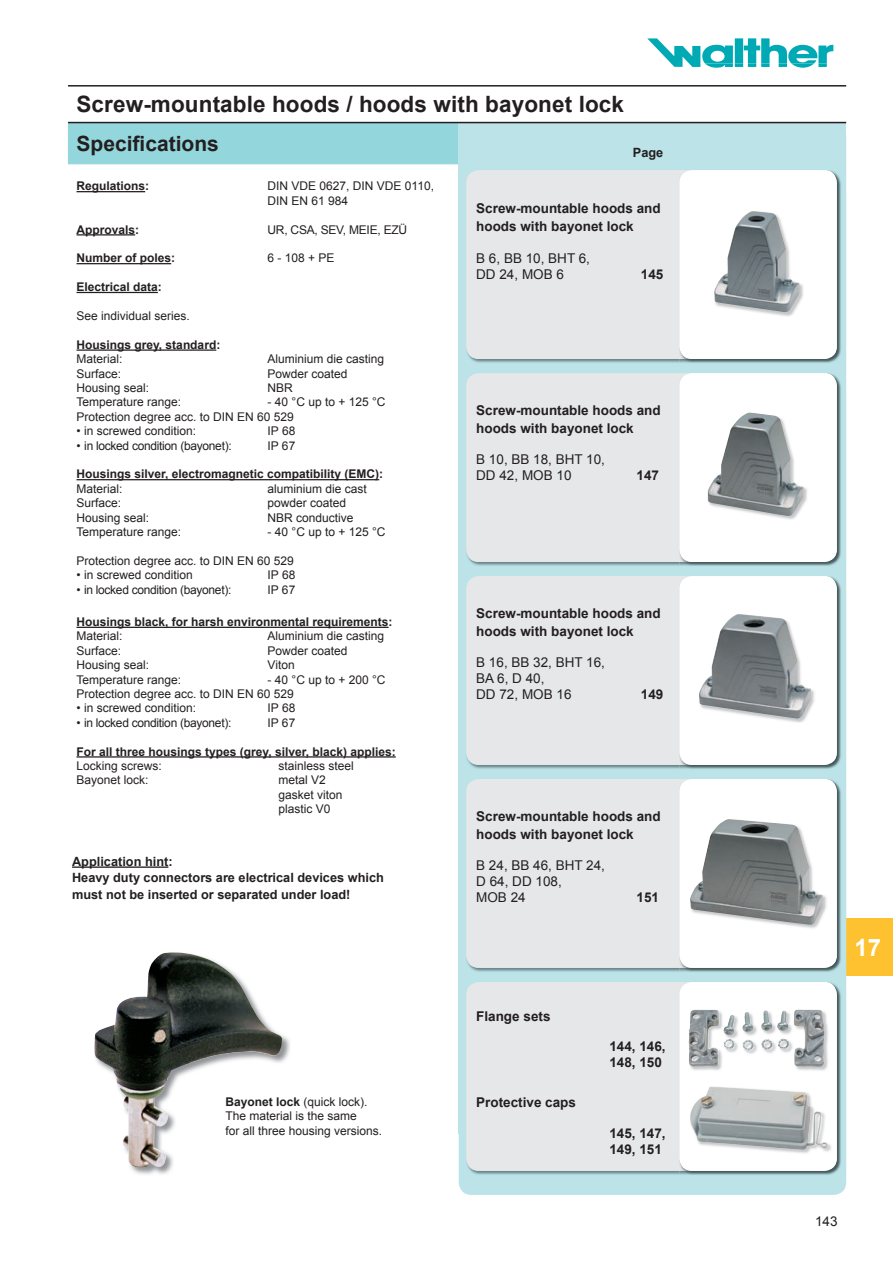
<style>
.page{position:relative;width:893px;height:1263px;background:#fff}
.page>*{position:absolute;margin:0;border:0;box-sizing:border-box;transform-origin:0 0}
.t1{font:700 24px "Arial";color:#fff}
.t2{font:700 22.5px "Arial";letter-spacing:.005em;color:#231f20}
.t3{font:700 21px "Arial";color:#231f20}
.t4{font:700 13.5px/18px "Arial";color:#231f20}
.t5{font:13.5px/16.2px "Arial";color:#231f20}
.t6{font:700 12.75px/16.5px "Arial";color:#231f20}
.t7{font:12px/14.4px "Arial";color:#231f20}
.t8{font:700 12px "Arial";color:#231f20}
.t9{font:12px "Arial";letter-spacing:-.025em;color:#231f20}
.t10{font:12px "Arial";letter-spacing:-.02em;color:#231f20}
.s1{font-weight:700}
</style>
<div class="page">
<div style="left:68px;top:123px;width:400px;height:41px;background:#93d6dc;border:1px solid #93d6dc"></div>
<div style="left:846px;top:918px;width:47px;height:58px;background:#fec231"></div>
<svg style="left:647px;top:38px;width:186px;height:30px"></svg>
<div style="left:459px;top:123px;width:387px;height:1072px;background:#bbe3e8;border-radius:13px"></div>
<hr style="left:68px;top:85px;width:778px;height:2px;background:#231f20">
<hr style="left:68px;top:122px;width:778px;height:1px;background:#231f20">
<div style="left:466px;top:373px;width:371px;height:189px;background:#e6e7e9;border-radius:13px"></div>
<div style="left:466px;top:576px;width:371px;height:189px;background:#e6e7e9;border-radius:13px"></div>
<div style="left:466px;top:779px;width:371px;height:189px;background:#e6e7e9;border-radius:13px"></div>
<div style="left:466px;top:982px;width:371px;height:189px;background:#e6e7e9;border-radius:13px"></div>
<div style="left:466px;top:170px;width:371px;height:189px;background:#e6e7e9;border-radius:13px"></div>
<img style="left:679px;top:175px;width:162px;height:188px">
<div style="left:679px;top:170px;width:158px;height:189px;background:#fff;border-radius:13px"></div>
<img style="left:679px;top:378px;width:162px;height:188px">
<div style="left:679px;top:373px;width:158px;height:189px;background:#fff;border-radius:13px"></div>
<img style="left:679px;top:581px;width:162px;height:188px">
<div style="left:679px;top:576px;width:158px;height:189px;background:#fff;border-radius:13px"></div>
<img style="left:679px;top:784px;width:162px;height:188px">
<div style="left:679px;top:779px;width:158px;height:189px;background:#fff;border-radius:13px"></div>
<img style="left:679px;top:987px;width:162px;height:188px">
<div style="left:679px;top:982px;width:158px;height:189px;background:#fff;border-radius:13px"></div>
<hr style="left:77px;top:191px;width:68px;height:1px;background:#231f20">
<hr style="left:77px;top:234px;width:58px;height:1px;background:#231f20">
<hr style="left:77px;top:263px;width:94px;height:1px;background:#231f20">
<hr style="left:77px;top:292px;width:81px;height:1px;background:#231f20">
<hr style="left:77px;top:349px;width:139px;height:2px;background:#231f20">
<hr style="left:77px;top:479px;width:302px;height:1px;background:#231f20">
<hr style="left:77px;top:627px;width:312px;height:1px;background:#231f20">
<hr style="left:77px;top:756px;width:319px;height:1px;background:#231f20">
<hr style="left:72px;top:866px;width:96px;height:2px;background:#231f20">
<img style="left:131px;top:1035px;width:159px;height:140px">
<img style="left:94px;top:952px;width:188px;height:216px">
<img style="left:758px;top:283px;width:45px;height:33px">
<img style="left:714px;top:211px;width:85px;height:101px">
<img style="left:748px;top:412px;width:59px;height:108px">
<img style="left:708px;top:413px;width:96px;height:103px">
<img style="left:776px;top:689px;width:38px;height:34px">
<img style="left:699px;top:614px;width:112px;height:105px">
<img style="left:788px;top:895px;width:39px;height:33px">
<img style="left:690px;top:819px;width:133px;height:106px">
<img style="left:766px;top:1144px;width:65px;height:9px">
<img style="left:690px;top:1086px;width:138px;height:64px">
<img style="left:689px;top:1009px;width:139px;height:62px">
<img style="left:794px;top:1009px;width:31px;height:58px">
<h2 class="t2" style="left:77px;top:90px;width:549px">Screw-mountable hoods / hoods with bayonet lock</h2>
<h3 class="t3" style="left:77px;top:130px;width:144px">Specifications</h3>
<p class="t6" style="left:633px;top:145px;width:32px">Page</p>
<p class="t8" style="left:77px;top:178px;width:74px">Regulations:</p>
<p class="t7" style="left:268px;top:179px;width:168px">DIN VDE 0627, DIN VDE 0110,<br>DIN EN 61 984</p>
<p class="t8" style="left:77px;top:221px;width:64px">Approvals:</p>
<p class="t10" style="left:268px;top:222px;width:141px">UR, CSA, SEV, MEIE, EZÜ</p>
<p class="t8" style="left:77px;top:250px;width:100px">Number of poles:</p>
<p class="t7" style="left:268px;top:251px;width:69px">6 - 108 + PE</p>
<p class="t8" style="left:77px;top:279px;width:87px">Electrical data:</p>
<p class="t7" style="left:77px;top:309px;width:115px">See individual series.</p>
<p class="t8" style="left:77px;top:337px;width:145px">Housings grey, standard:</p>
<p class="t7" style="left:77px;top:352px;width:48px">Material:</p>
<p class="t7" style="left:268px;top:352px;width:118px">Aluminium die casting</p>
<p class="t7" style="left:77px;top:366px;width:46px">Surface:</p>
<p class="t7" style="left:268px;top:366px;width:82px">Powder coated</p>
<p class="t7" style="left:77px;top:381px;width:74px">Housing seal:</p>
<p class="t7" style="left:268px;top:381px;width:27px">NBR</p>
<p class="t7" style="left:77px;top:395px;width:106px">Temperature range:</p>
<p class="t7" style="left:77px;top:395px;width:311px;text-indent:191px">- 40 °C up to + 125 °C<br>Protection degree acc. to DIN EN 60 529</p>
<p class="t7" style="left:77px;top:424px;width:121px">• in screwed condition:</p>
<p class="t7" style="left:268px;top:424px;width:29px">IP 68</p>
<p class="t9" style="left:77px;top:438px;width:157px">• in locked condition (bayonet):</p>
<p class="t7" style="left:268px;top:438px;width:29px">IP 67</p>
<p class="t8" style="left:77px;top:466px;width:308px">Housings silver, electromagnetic compatibility (EMC):</p>
<p class="t7" style="left:77px;top:481px;width:48px">Material:</p>
<p class="t7" style="left:268px;top:481px;width:101px">aluminium die cast</p>
<p class="t7" style="left:77px;top:496px;width:46px">Surface:</p>
<p class="t7" style="left:268px;top:496px;width:80px">powder coated</p>
<p class="t7" style="left:77px;top:510px;width:74px">Housing seal:</p>
<p class="t7" style="left:268px;top:510px;width:88px">NBR conductive</p>
<p class="t7" style="left:77px;top:525px;width:106px">Temperature range:</p>
<p class="t7" style="left:268px;top:525px;width:119px">- 40 °C up to + 125 °C</p>
<p class="t7" style="left:77px;top:553px;width:219px">Protection degree acc. to DIN EN 60 529</p>
<p class="t7" style="left:77px;top:568px;width:118px">• in screwed condition</p>
<p class="t7" style="left:268px;top:568px;width:29px">IP 68</p>
<p class="t9" style="left:77px;top:582px;width:156px">• in locked condition (bayonet):</p>
<p class="t7" style="left:268px;top:582px;width:29px">IP 67</p>
<p class="t8" style="left:77px;top:614px;width:318px">Housings black, for harsh environmental requirements:</p>
<p class="t7" style="left:77px;top:629px;width:48px">Material:</p>
<p class="t7" style="left:268px;top:629px;width:118px">Aluminium die casting</p>
<p class="t7" style="left:77px;top:643px;width:46px">Surface:</p>
<p class="t7" style="left:268px;top:643px;width:82px">Powder coated</p>
<p class="t7" style="left:77px;top:658px;width:74px">Housing seal:</p>
<p class="t7" style="left:268px;top:658px;width:29px">Viton</p>
<p class="t7" style="left:77px;top:672px;width:106px">Temperature range:</p>
<p class="t7" style="left:77px;top:672px;width:311px;text-indent:191px">- 40 °C up to + 200 °C<br>Protection degree acc. to DIN EN 60 529</p>
<p class="t7" style="left:77px;top:701px;width:121px">• in screwed condition:</p>
<p class="t7" style="left:268px;top:701px;width:29px">IP 68</p>
<p class="t9" style="left:77px;top:715px;width:156px">• in locked condition (bayonet):</p>
<p class="t7" style="left:268px;top:715px;width:29px">IP 67</p>
<p class="t8" style="left:77px;top:743px;width:321px">For all three housings types (grey, silver, black) applies:</p>
<p class="t7" style="left:77px;top:759px;width:87px">Locking screws:</p>
<p class="t7" style="left:278px;top:759px;width:77px">stainless steel</p>
<p class="t7" style="left:77px;top:773px;width:74px">Bayonet lock:</p>
<p class="t7" style="left:278px;top:773px;width:66px">metal V2 gasket viton plastic V0</p>
<p class="t6" style="left:72px;top:853px;width:313px">Application hint:<br>Heavy duty connectors are electrical devices which must not be inserted or separated under load!</p>
<p class="t7" style="left:225px;top:1094px;width:158px"><span class="s1">Bayonet lock</span> (quick lock).<br>The material is the same<br>for all three housing versions.</p>
<p class="t4" style="left:476px;top:199px;width:186px">Screw-mountable hoods and hoods with bayonet lock</p>
<p class="t5" style="left:476px;top:250px;width:115px">B 6, BB 10, BHT 6,<br>DD 24, MOB 6</p>
<p class="t4" style="left:641px;top:266px;width:24px">145</p>
<p class="t4" style="left:476px;top:402px;width:186px">Screw-mountable hoods and hoods with bayonet lock</p>
<p class="t5" style="left:476px;top:451px;width:130px">B 10, BB 18, BHT 10,<br>DD 42, MOB 10</p>
<p class="t4" style="left:637px;top:467px;width:24px">147</p>
<p class="t4" style="left:476px;top:605px;width:186px">Screw-mountable hoods and hoods with bayonet lock</p>
<p class="t5" style="left:476px;top:654px;width:130px">B 16, BB 32, BHT 16,<br>BA 6, D 40,<br>DD 72, MOB 16</p>
<p class="t4" style="left:641px;top:686px;width:24px">149</p>
<p class="t4" style="left:476px;top:808px;width:186px">Screw-mountable hoods and hoods with bayonet lock</p>
<p class="t5" style="left:476px;top:857px;width:130px">B 24, BB 46, BHT 24,<br>D 64, DD 108,<br>MOB 24</p>
<p class="t4" style="left:637px;top:889px;width:24px">151</p>
<p class="t4" style="left:476px;top:1007px;width:76px">Flange sets</p>
<p class="t4" style="left:476px;top:1094px;width:101px">Protective caps</p>
<p class="t4" style="left:609px;top:1039px;width:58px;line-height:16.2px">144, 146,<br>148, 150</p>
<p class="t4" style="left:609px;top:1125px;width:58px;line-height:16.2px">145, 147,<br>149, 151</p>
<h1 class="t1" style="left:855px;top:931px;width:28px">17</h1>
<p class="t5" style="left:815px;top:1213px;width:24px">143</p>
</div>
